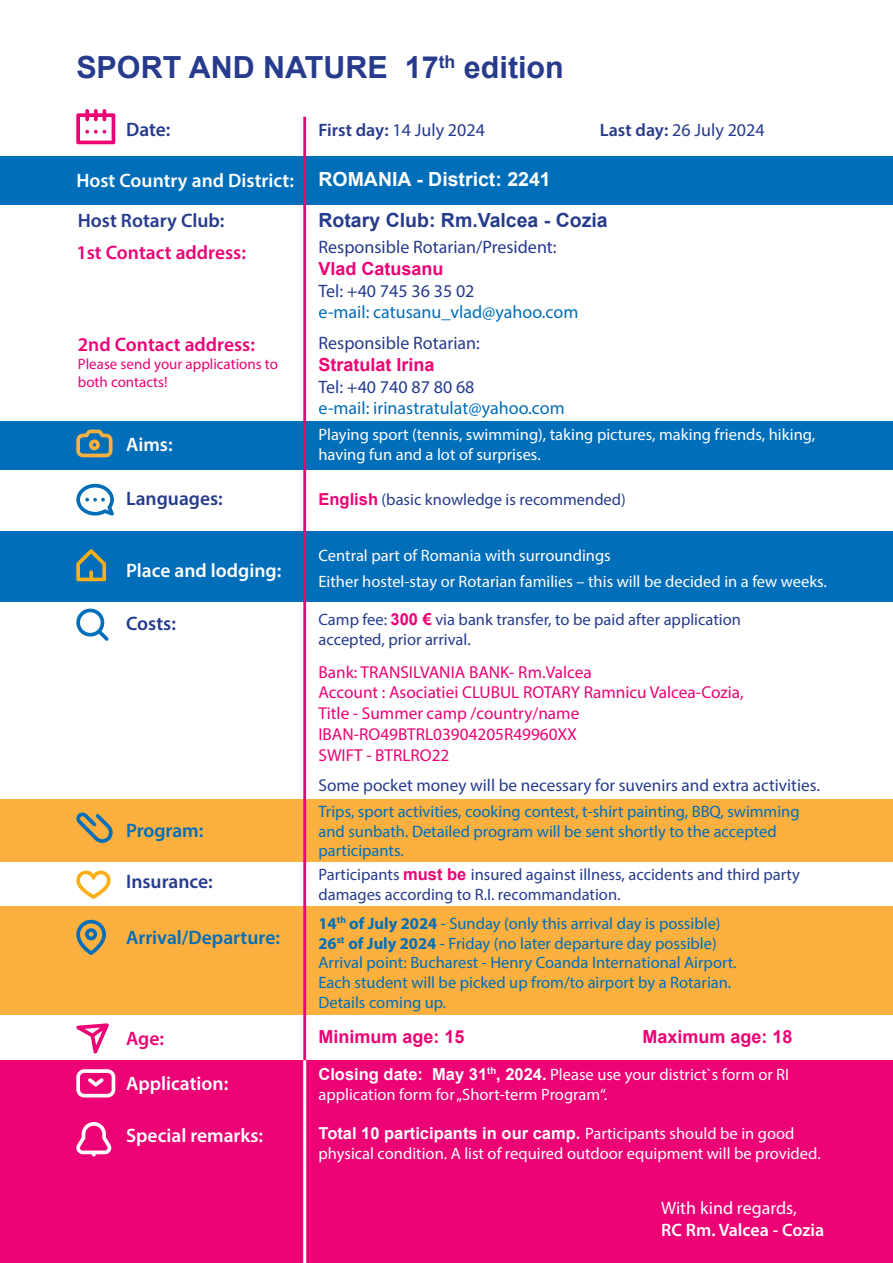
<style>
.page{position:relative;width:893px;height:1263px;background:#fff}
.page>*{position:absolute;margin:0;border:0;box-sizing:border-box;transform-origin:0 0}
.t1{font:700 30.45px "Arial";color:#263b8c}
.t2{font:600 19.5px "Myriad Pro";color:#fff}
.t3{font:600 19.5px "Myriad Pro";color:#263b8c}
.t4{font:600 19.5px "Myriad Pro";color:#ed0275}
.t5{font:600 19.5px "Myriad Pro";color:#006eb9}
.t6{font:700 19.5px "Arial";color:#263b8c}
.t7{font:700 19.5px "Arial";color:#fff}
.t8{font:18px "Myriad Pro";color:#263b8c}
.t9{font:18px "Myriad Pro";color:#006eb9}
.t10{font:700 18px "Arial";color:#ed0275}
.t11{font:600 18px "Myriad Pro";color:#fff}
.t12{font:18px "Myriad Pro";color:#fff}
.t13{font:17.25px/20.7px "Myriad Pro";color:#ed0275}
.t14{font:17.25px "Myriad Pro";color:#263b8c}
.t15{font:16.5px/19.8px "Myriad Pro";color:#006eb9}
.t16{font:16.5px/19.8px "Myriad Pro";color:#fff}
.t17{font:16.5px/19.8px "Myriad Pro";color:#263b8c}
.t18{font:700 16.5px "Arial";color:#fff}
.t19{font:15px/18px "Myriad Pro";color:#ed0275}
.s1{font-weight:600}
.s2{font-family:"Arial";font-weight:700;color:#ed0275}
.s3{font-weight:700}
.s4{font-family:"Arial";font-weight:700}
.s5{font-family:"Myriad Pro";font-weight:400}
</style>
<div class="page">
<div style="left:0;top:422px;width:893px;height:48px;background:#006eb9"></div>
<div style="left:0;top:531px;width:893px;height:71px;background:#006eb9"></div>
<div style="left:0;top:799px;width:893px;height:63px;background:#fbb03f"></div>
<div style="left:0;top:1060px;width:893px;height:203px;background:#ed0275"></div>
<div style="left:0;top:906px;width:893px;height:109px;background:#fbb03f"></div>
<div style="left:0;top:157px;width:893px;height:48px;background:#006eb9"></div>
<hr style="left:303px;top:117px;width:3px;height:943px;background:#ed0275">
<hr style="left:303px;top:1060px;width:3px;height:203px;background:#fff">
<svg style="left:76px;top:870px;width:35px;height:29px"></svg>
<svg style="left:76px;top:109px;width:39px;height:35px"></svg>
<svg style="left:76px;top:812px;width:37px;height:31px"></svg>
<svg style="left:76px;top:549px;width:30px;height:32px"></svg>
<svg style="left:76px;top:608px;width:33px;height:33px"></svg>
<svg style="left:76px;top:1122px;width:35px;height:34px"></svg>
<svg style="left:76px;top:1023px;width:33px;height:30px"></svg>
<svg style="left:76px;top:1069px;width:39px;height:28px"></svg>
<svg style="left:76px;top:484px;width:38px;height:32px"></svg>
<svg style="left:76px;top:429px;width:37px;height:28px"></svg>
<svg style="left:76px;top:920px;width:30px;height:35px"></svg>
<h1 class="t1" style="left:76px;top:46px;width:489px">SPORT AND NATURE 17<sup>th</sup> edition</h1>
<p class="t3" style="left:126px;top:117px;width:46px">Date:</p>
<p class="t2" style="left:76px;top:168px;width:219px">Host Country and District:</p>
<p class="t3" style="left:78px;top:208px;width:148px">Host Rotary Club:</p>
<p class="t4" style="left:76px;top:240px;width:171px">1st Contact address:</p>
<p class="t4" style="left:78px;top:332px;width:179px">2nd Contact address:</p>
<p class="t19" style="left:78px;top:355px;width:202px">Please send your applications to both contacts!</p>
<p class="t2" style="left:126px;top:432px;width:48px">Aims:</p>
<p class="t3" style="left:126px;top:486px;width:98px">Languages:</p>
<p class="t2" style="left:126px;top:558px;width:157px">Place and lodging:</p>
<p class="t3" style="left:126px;top:611px;width:51px">Costs:</p>
<p class="t5" style="left:126px;top:818px;width:79px">Program:</p>
<p class="t3" style="left:126px;top:869px;width:88px">Insurance:</p>
<p class="t5" style="left:126px;top:925px;width:155px">Arrival/Departure:</p>
<p class="t4" style="left:126px;top:1026px;width:39px">Age:</p>
<p class="t2" style="left:126px;top:1071px;width:104px">Application:</p>
<p class="t2" style="left:126px;top:1123px;width:139px">Special remarks:</p>
<p class="t8" style="left:318px;top:118px;width:168px"><span class="s1">First day:</span> 14 July 2024</p>
<p class="t8" style="left:600px;top:118px;width:166px"><span class="s1">Last day:</span> 26 July 2024</p>
<p class="t7" style="left:318px;top:165px;width:234px">ROMANIA - District: 2241</p>
<p class="t6" style="left:318px;top:206px;width:291px">Rotary Club: Rm.Valcea - Cozia</p>
<p class="t8" style="left:318px;top:236px;width:240px">Responsible Rotarian/President:</p>
<p class="t10" style="left:318px;top:256px;width:127px">Vlad Catusanu</p>
<p class="t8" style="left:318px;top:279px;width:158px">Tel: +40 745 36 35 02</p>
<p class="t9" style="left:318px;top:301px;width:261px">e-mail: catusanu_vlad@yahoo.com</p>
<p class="t8" style="left:318px;top:332px;width:163px">Responsible Rotarian:</p>
<p class="t10" style="left:318px;top:352px;width:118px">Stratulat Irina</p>
<p class="t8" style="left:318px;top:375px;width:158px">Tel: +40 740 87 80 68</p>
<p class="t9" style="left:318px;top:397px;width:248px">e-mail: irinastratulat@yahoo.com</p>
<p class="t16" style="left:318px;top:425px;width:498px">Playing sport (tennis, swimming), taking pictures, making friends, hiking, having fun and a lot of surprises.</p>
<p class="t17" style="left:318px;top:489px;width:309px"><span class="s2">English</span> (basic knowledge is recommended)</p>
<p class="t16" style="left:318px;top:542px;width:510px;line-height:26.2px">Central part of Romania with surroundings<br>Either hostel-stay or Rotarian families – this will be decided in a few weeks.</p>
<p class="t17" style="left:318px;top:609px;width:424px">Camp fee: <span class="s2">300 €</span> via bank transfer, to be paid after application accepted, prior arrival.</p>
<p class="t13" style="left:318px;top:661px;width:427px">Bank: TRANSILVANIA BANK- Rm.Valcea<br>Account : Asociatiei CLUBUL ROTARY Ramnicu Valcea-Cozia, Title - Summer camp /country/name IBAN-RO49BTRL03904205R49960XX<br>SWIFT - BTRLRO22</p>
<p class="t14" style="left:318px;top:774px;width:503px">Some pocket money will be necessary for suvenirs and extra activities.</p>
<p class="t15" style="left:318px;top:801px;width:483px">Trips, sport activities, cooking contest, t-shirt painting, BBQ, swimming and sunbath. Detailed program will be sent shortly to the accepted participants.</p>
<p class="t17" style="left:318px;top:864px;width:483px">Participants <span class="s2">must be</span> insured against illness, accidents and third party damages according to R.I. recommandation.</p>
<p class="t15" style="left:318px;top:913px;width:420px"><span class="s3">14</span><sup>th</sup> <span class="s3">of July 2024</span> - Sunday (only this arrival day is possible)<br><span class="s3">26</span><sup>st</sup> <span class="s3">of July 2024</span> - Friday (no later departure day possible)<br>Arrival point: Bucharest - Henry Coanda International Airport.<br>Each student will be picked up from/to airport by a Rotarian.<br>Details coming up.</p>
<p class="t10" style="left:318px;top:1024px;width:148px">Minimum age: 15</p>
<p class="t10" style="left:642px;top:1024px;width:152px">Maximum age: 18</p>
<p class="t16" style="left:318px;top:1064px;width:472px"><span class="s4">Closing date: May 31</span><sup>th</sup><span class="s4">, 2024.</span> Please use your district`s form or RI application form for „Short-term Program“.</p>
<p class="t18" style="left:318px;top:1122px;width:477px">Total 10 participants in our camp. <span class="s5">Participants should be in good</span></p>
<p class="t16" style="left:318px;top:1143px;width:504px">physical condition. A list of required outdoor equipment will be provided.</p>
<p class="t12" style="left:661px;top:1197px;width:137px">With kind regards,</p>
<p class="t11" style="left:661px;top:1218px;width:165px">RC Rm. Valcea - Cozia</p>
</div>
